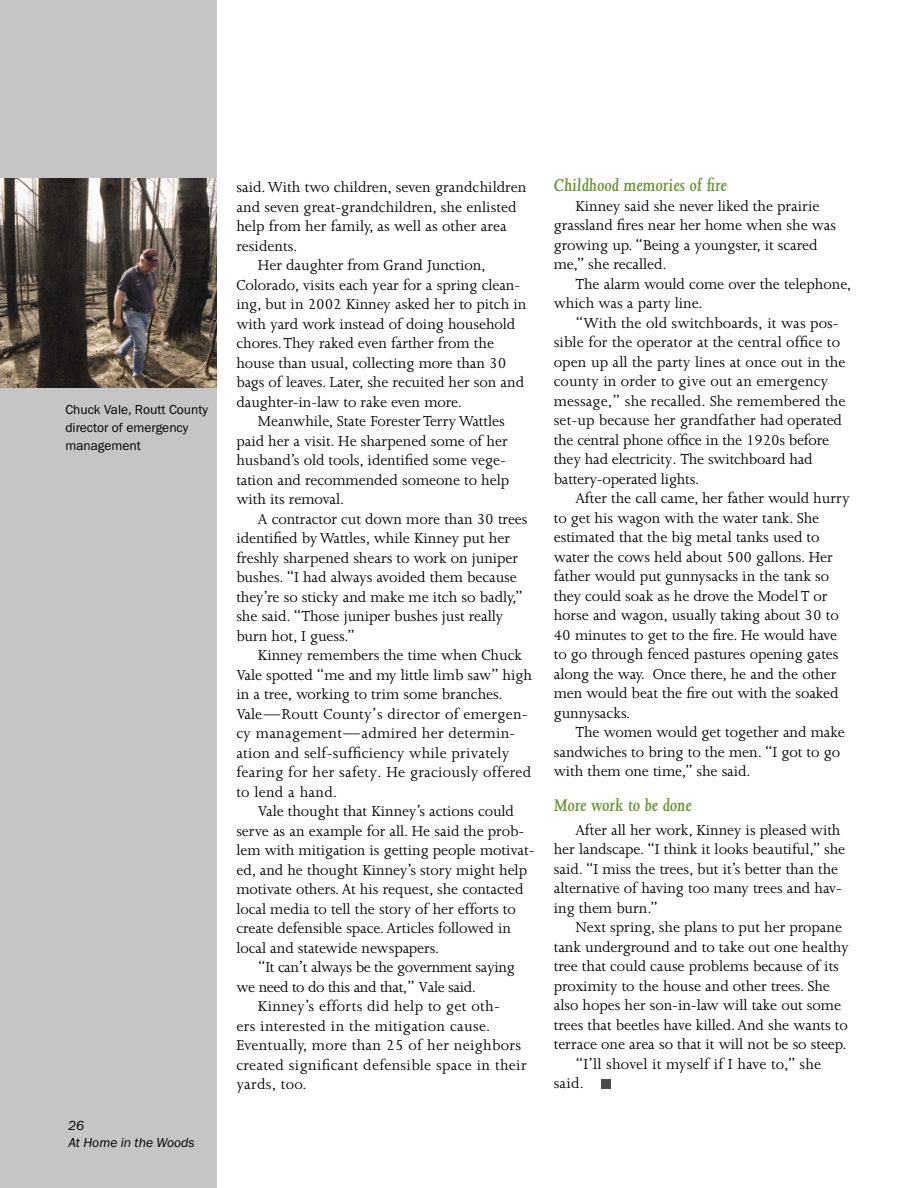
<style>
.page{position:relative;width:905px;height:1188px;background:#fff}
.page>*{position:absolute;margin:0;border:0;box-sizing:border-box;transform-origin:0 0}
.t1{font:italic 600 19.5px "Joanna";color:#6a9430}
.t2{font:16.5px/19.5px "Joanna";letter-spacing:-.005em;color:#000}
.t3{font:16.5px "Joanna";letter-spacing:.015em;color:#000}
.t4{font:16.5px "Joanna";letter-spacing:.02em;color:#000}
.t5{font:16.5px "Joanna";letter-spacing:-.025em;color:#000}
.t6{font:13.5px/18px "Franklin Got T Boo";color:#000}
.t7{font:13.5px/17.1px "Franklin Got T Boo Ita";color:#000}
</style>
<div class="page">
<div style="left:0;top:0;width:216px;height:1188px;background:#c5c5c5"></div>
<img style="left:0;top:179px;width:216px;height:208px">
<div style="left:601px;top:1079px;width:9px;height:10px;background:#4b4b4b"></div>
<p class="t6" style="left:65px;top:401px;width:144px">Chuck Vale, Routt County director of emergency man age ment</p>
<p class="t7" style="left:68px;top:1118px;width:128px">26<br>At Home in the Woods</p>
<p class="t2" style="left:236px;top:179px;width:291px">said. With two children, seven grand chil dren</p>
<p class="t2" style="left:236px;top:198px;width:282px">and seven great-grandchildren, she enlisted</p>
<p class="t2" style="left:236px;top:218px;width:272px">help from her family, as well as other area</p>
<p class="t2" style="left:236px;top:237px;width:62px">res i dents.</p>
<p class="t2" style="left:258px;top:257px;width:229px">Her daughter from Grand Junction,</p>
<p class="t2" style="left:236px;top:276px;width:285px">Colorado, visits each year for a spring clean-</p>
<p class="t2" style="left:236px;top:296px;width:291px">ing, but in 2002 Kinney asked her to pitch in</p>
<p class="t2" style="left:236px;top:315px;width:280px">with yard work instead of doing household</p>
<p class="t2" style="left:236px;top:335px;width:259px">chores. They raked even farther from the</p>
<p class="t2" style="left:236px;top:354px;width:271px">house than usual, col lect ing more than 30</p>
<p class="t2" style="left:236px;top:374px;width:289px">bags of leaves. Later, she recuited her son and</p>
<p class="t2" style="left:236px;top:393px;width:227px">daughter-in-law to rake even more.</p>
<p class="t2" style="left:258px;top:413px;width:248px">Meanwhile, State Forester Terry Wattles</p>
<p class="t2" style="left:236px;top:432px;width:273px">paid her a visit. He sharpened some of her</p>
<p class="t2" style="left:236px;top:452px;width:271px">husband’s old tools, identified some veg e -</p>
<p class="t2" style="left:236px;top:471px;width:274px">ta tion and recommended some one to help</p>
<p class="t2" style="left:236px;top:491px;width:109px">with its removal.</p>
<p class="t2" style="left:258px;top:510px;width:271px">A contractor cut down more than 30 trees</p>
<p class="t2" style="left:236px;top:530px;width:275px">identified by Wattles, while Kinney put her</p>
<p class="t2" style="left:236px;top:549px;width:283px">freshly sharpened shears to work on juniper</p>
<p class="t2" style="left:236px;top:569px;width:282px">bushes. “I had always avoided them because</p>
<p class="t2" style="left:236px;top:588px;width:288px">they’re so sticky and make me itch so badly,”</p>
<p class="t2" style="left:236px;top:608px;width:268px">she said. “Those juniper bushes just really</p>
<p class="t2" style="left:236px;top:627px;width:120px">burn hot, I guess.”</p>
<p class="t2" style="left:258px;top:647px;width:266px">Kinney remembers the time when Chuck</p>
<p class="t2" style="left:236px;top:666px;width:297px">Vale spotted “me and my little limb saw” high</p>
<p class="t2" style="left:236px;top:686px;width:268px">in a tree, working to trim some branch es.</p>
<p class="t3" style="left:236px;top:708px;width:293px">Vale—Routt County’s director of emergen-</p>
<p class="t3" style="left:236px;top:727px;width:280px">cy management—admired her de ter mi n-</p>
<p class="t3" style="left:236px;top:747px;width:275px">a tion and self-sufficiency while privately</p>
<p class="t3" style="left:236px;top:766px;width:296px">fearing for her safety. He gra cious ly offered</p>
<p class="t3" style="left:236px;top:786px;width:102px">to lend a hand.</p>
<p class="t2" style="left:258px;top:803px;width:257px">Vale thought that Kinney’s actions could</p>
<p class="t2" style="left:236px;top:822px;width:289px">serve as an example for all. He said the prob-</p>
<p class="t2" style="left:236px;top:842px;width:299px">lem with mitigation is getting people motivat-</p>
<p class="t2" style="left:236px;top:861px;width:292px">ed, and he thought Kinney’s story might help</p>
<p class="t2" style="left:236px;top:881px;width:289px">motivate others. At his request, she contacted</p>
<p class="t2" style="left:236px;top:900px;width:281px">local media to tell the story of her efforts to</p>
<p class="t2" style="left:236px;top:920px;width:276px">create defensible space. Ar ti cles followed in</p>
<p class="t2" style="left:236px;top:939px;width:204px">local and statewide news pa pers.</p>
<p class="t5" style="left:258px;top:961px;width:258px">“It can’t always be the government saying</p>
<p class="t5" style="left:236px;top:981px;width:241px">we need to do this and that,” Vale said.</p>
<p class="t4" style="left:258px;top:1000px;width:243px">Kinney’s efforts did help to get oth-</p>
<p class="t4" style="left:236px;top:1020px;width:255px">ers interested in the mitigation cause.</p>
<p class="t4" style="left:236px;top:1039px;width:286px">Even tu al ly, more than 25 of her neighbors</p>
<p class="t4" style="left:236px;top:1059px;width:292px">created significant defensible space in their</p>
<p class="t4" style="left:236px;top:1078px;width:72px">yards, too.</p>
<p class="t1" style="left:554px;top:179px;width:174px">Childhood memories of fire</p>
<p class="t2" style="left:553px;top:198px;width:284px;text-indent:22px">Kinney said she never liked the prairie grassland fires near her home when she was growing up. “Being a youngster, it scared me,” she recalled.</p>
<p class="t2" style="left:553px;top:276px;width:299px;text-indent:22px">The alarm would come over the tele phone, which was a party line.</p>
<p class="t2" style="left:553px;top:315px;width:293px;text-indent:22px">“With the old switchboards, it was pos&shy;sible for the operator at the central office to open up all the party lines at once out in the county in order to give out an emer gen cy message,” she recalled. She re mem bered the set-up because her grand fa ther had operated the central phone office in the 1920s before they had elec tric i ty. The switchboard had battery-operated lights.</p>
<p class="t2" style="left:553px;top:490px;width:297px;text-indent:22px">After the call came, her father would hurry to get his wagon with the water tank. She estimated that the big metal tanks used to water the cows held about 500 gallons. Her father would put gun ny sacks in the tank so they could soak as he drove the Model T or horse and wagon, usually taking about 30 to 40 minutes to get to the fire. He would have to go through fenced pastures opening gates along the way. Once there, he and the other men would beat the fire out with the soaked gunnysacks.</p>
<p class="t2" style="left:554px;top:724px;width:292px;text-indent:22px">The women would get together and make sandwiches to bring to the men. “I got to go with them one time,” she said.</p>
<p class="t1" style="left:554px;top:798px;width:139px">More work to be done</p>
<p class="t2" style="left:553px;top:822px;width:293px;text-indent:22px">After all her work, Kinney is pleased with her landscape. “I think it looks beautiful,” she said. “I miss the trees, but it’s better than the alternative of having too many trees and hav&shy;ing them burn.”</p>
<p class="t2" style="left:575px;top:919px;width:268px">Next spring, she plans to put her propane</p>
<p class="t2" style="left:553px;top:939px;width:296px">tank underground and to take out one healthy</p>
<p class="t2" style="left:553px;top:958px;width:286px">tree that could cause problems because of its</p>
<p class="t2" style="left:553px;top:978px;width:278px">proximity to the house and other trees. She</p>
<p class="t2" style="left:553px;top:997px;width:289px">also hopes her son-in-law will take out some</p>
<p class="t2" style="left:553px;top:1017px;width:295px">trees that beetles have killed. And she wants to</p>
<p class="t2" style="left:553px;top:1036px;width:294px">terrace one area so that it will not be so steep.</p>
<p class="t2" style="left:575px;top:1056px;width:247px">“I’ll shovel it myself if I have to,” she</p>
<p class="t2" style="left:553px;top:1075px;width:32px">said.</p>
</div>
